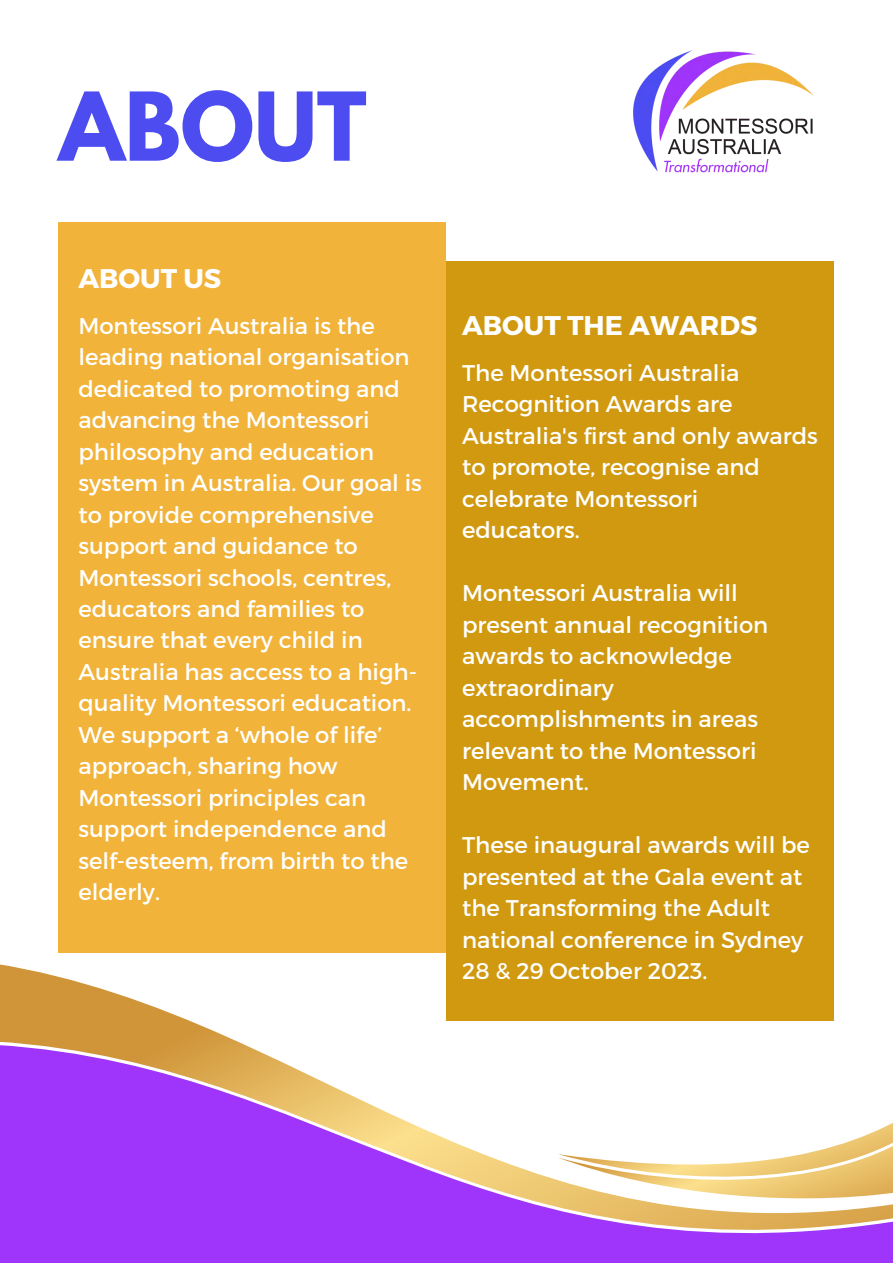
<style>
.page{position:relative;width:893px;height:1264px;background:#fff}
.page>*{position:absolute;margin:0;border:0;box-sizing:border-box;transform-origin:0 0}
.t1{font:700 84px "League Spartan";color:#4c4cf1}
.t2{font:700 27px "Montserrat";color:#fff}
.t3{font:22.65px/31.5px "Montserrat";color:#fff}
</style>
<div class="page">
<div style="left:59px;top:222px;width:387px;height:730px;background:#f1b33a"></div>
<div style="left:446px;top:261px;width:387px;height:759px;background:#d09910"></div>
<svg style="left:0;top:958px;width:834px;height:85px"></svg>
<svg style="left:0;top:1043px;width:892px;height:219px;fill:#9f34fa"></svg>
<svg style="left:558px;top:1099px;width:334px;height:112px"></svg>
<img style="left:633px;top:51px;width:181px;height:122px">
<p class="t1" style="left:59px;top:85px;width:309px">ABOUT</p>
<p class="t2" style="left:78px;top:261px;width:144px">ABOUT US</p>
<p class="t3" style="left:78px;top:308px;width:345px">Montessori Australia is the leading national organisation dedicated to promoting and advancing the Montessori philosophy and education system in Australia. Our goal is to provide comprehensive support and guidance to<br>Montessori schools, centres, educators and families to ensure that every child in<br>Australia has access to a high&shy;quality Montessori education.<br>We support a ‘whole of life’ approach, sharing how<br>Montessori principles can support independence and self-esteem, from birth to the elderly.</p>
<p class="t2" style="left:462px;top:308px;width:297px">ABOUT THE AWARDS</p>
<p class="t3" style="left:462px;top:356px;width:357px">The Montessori Australia<br>Recognition Awards are<br>Australia's first and only awards to promote, recognise and celebrate Montessori educators.</p>
<p class="t3" style="left:462px;top:576px;width:307px">Montessori Australia will present annual recognition awards to acknowledge extraordinary accomplishments in areas relevant to the Montessori<br>Movement.</p>
<p class="t3" style="left:462px;top:828px;width:349px">These inaugural awards will be presented at the Gala event at the Transforming the Adult national conference in Sydney<br>28 &amp; 29 October 2023.</p>
</div>
